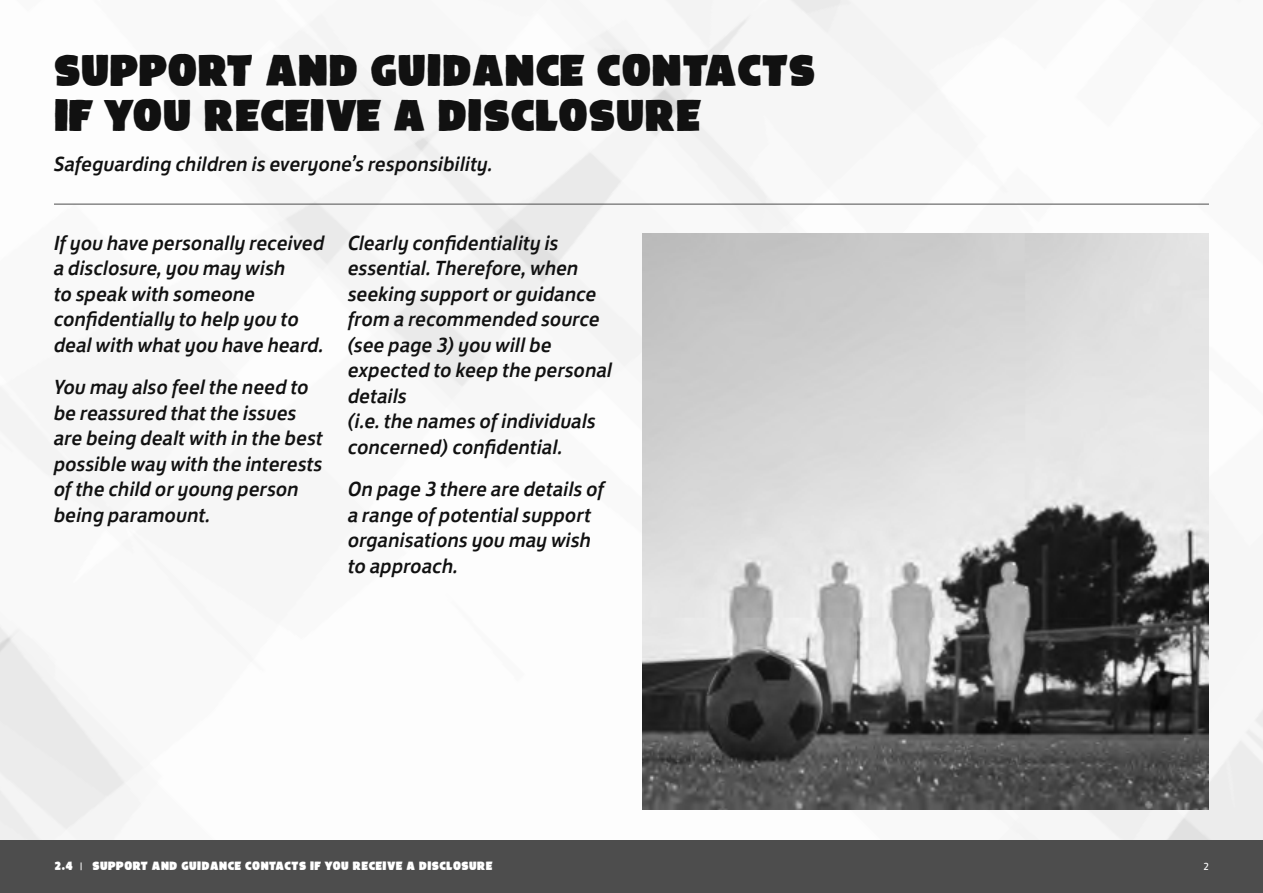
<style>
.page{position:relative;width:1263px;height:893px;background:#fff}
.page>*{position:absolute;margin:0;border:0;box-sizing:border-box;transform-origin:0 0}
.t1{font:39px/45px "FA Brush";color:#111}
.t2{font:italic 500 21px/25.5px "FS Jack";color:#111}
.t3{font:10.5px "FA Brush";letter-spacing:.03em;color:#fff}
.t4{font:10.5px "FS Jack";color:#fff}
.s1{font-family:"FS Jack"}
</style>
<div class="page">
<img style="left:0;top:0;width:1263px;height:840px">
<hr style="left:54px;top:204px;width:1155px;height:1px;background:#4d4d4d">
<img style="left:643px;top:234px;width:566px;height:575px">
<div style="left:0;top:840px;width:1263px;height:53px;background:#4d4d4d"></div>
<h1 class="t1" style="left:54px;top:51px;width:763px">SUPPORT AND GUIDANCE CONTACTS<br>IF YOU RECEIVE A DISCLOSURE</h1>
<p class="t2" style="left:54px;top:150px;width:441px">Safeguarding children is everyone’s responsibility.</p>
<p class="t2" style="left:54px;top:228px;width:272px">If you have personally received a disclosure, you may wish<br>to speak with someone confidentially to help you to deal with what you have heard.</p>
<p class="t2" style="left:54px;top:373px;width:271px">You may also feel the need to be reassured that the issues are being dealt with in the best possible way with the interests of the child or young person being paramount.</p>
<p class="t2" style="left:348px;top:228px;width:266px">Clearly confidentiality is essential. Therefore, when seeking support or guidance from a recommended source (see page 3) you will be expected to keep the personal details<br>(i.e. the names of individuals concerned) confidential.</p>
<p class="t2" style="left:348px;top:475px;width:258px">On page 3 there are details of a range of potential support organisations you may wish to approach.</p>
<p class="t3" style="left:54px;top:862px;width:440px">2.4 <span class="s1">|</span> SUPPORT AND GUIDANCE CONTACTS IF YOU RECEIVE A DISCLOSURE</p>
<p class="t4" style="left:1203px;top:858px;width:7px">2</p>
</div>
